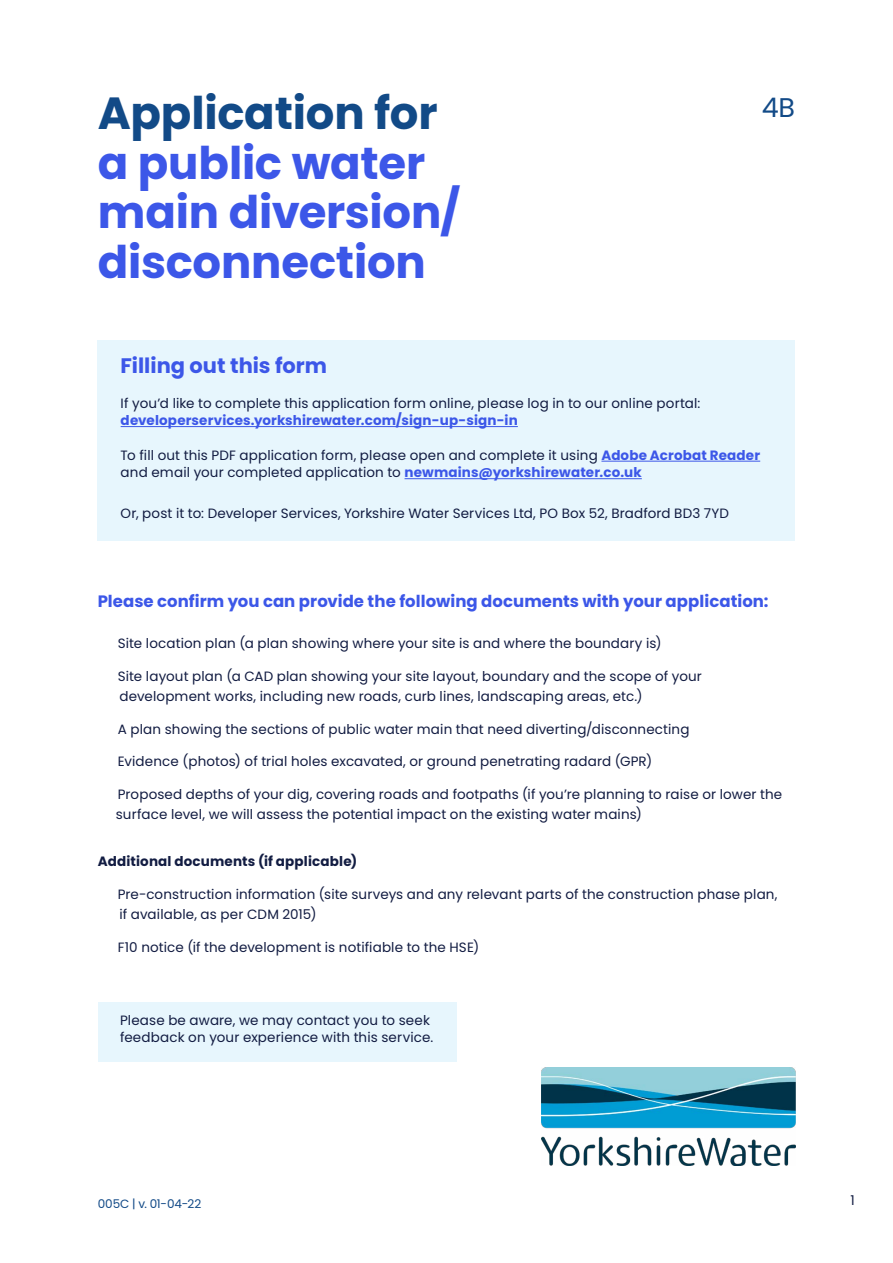
<style>
.page{position:relative;width:893px;height:1263px;background:#fff}
.page>*{position:absolute;margin:0;border:0;box-sizing:border-box;transform-origin:0 0}
.t1{font:700 45px/49.5px "Poppins";letter-spacing:-.005em;color:#3c57e8}
.t2{font:700 45px "Poppins";letter-spacing:-.005em;color:#124a87}
.t3{font:27px "Poppins";color:#124a87}
.t4{font:700 21px "Poppins";color:#3c57e8}
.t5{font:700 16.5px "Poppins";letter-spacing:.005em;color:#3c57e8}
.t6{font:13.5px/20.5px "Poppins";letter-spacing:.01em;color:#121c42}
.t7{font:700 13.5px "Poppins";letter-spacing:.01em;color:#3c57e8}
.t8{font:700 13.5px "Poppins";letter-spacing:.01em;color:#121c42}
.t9{font:12px "Poppins";letter-spacing:-.01em;color:#124a87}
.s1{font-weight:700;color:#3c57e8}
</style>
<div class="page">
<img style="left:542px;top:1067px;width:253px;height:98px">
<div style="left:98px;top:1002px;width:358px;height:59px;background:#e7f6fd"></div>
<div style="left:98px;top:340px;width:697px;height:201px;background:#e7f6fd"></div>
<hr style="left:121px;top:426px;width:397px;height:1px;background:#3c57e8">
<hr style="left:601px;top:461px;width:159px;height:1px;background:#3c57e8">
<hr style="left:405px;top:478px;width:237px;height:1px;background:#3c57e8">
<h1 class="t2" style="left:98px;top:88px;width:341px">Application for</h1>
<h1 class="t1" style="left:98px;top:139px;width:364px">a public water main diversion/ disconnection</h1>
<h2 class="t3" style="left:762px;top:92px;width:35px">4B</h2>
<h3 class="t4" style="left:121px;top:354px;width:208px">Filling out this form</h3>
<p class="t6" style="left:121px;top:393px;width:581px">If you’d like to complete this application form online, please log in to our online portal:</p>
<p class="t7" style="left:121px;top:413px;width:399px">developerservices.yorkshirewater.com/sign-up-sign-in</p>
<p class="t6" style="left:121px;top:446px;width:641px;line-height:17.5px">To fill out this PDF application form, please open and complete it using <span class="s1">Adobe Acrobat Reader </span>and email your completed application to <span class="s1">newmains@yorkshirewater.co.uk</span></p>
<p class="t6" style="left:121px;top:503px;width:610px">Or, post it to: Developer Services, Yorkshire Water Services Ltd, PO Box 52, Bradford BD3 7YD</p>
<p class="t5" style="left:98px;top:592px;width:672px">Please confirm you can provide the following documents with your application:</p>
<p class="t6" style="left:118px;top:633px;width:545px">Site location plan (a plan showing where your site is and where the boundary is)</p>
<p class="t6" style="left:118px;top:666px;width:586px">Site layout plan (a CAD plan showing your site layout, boundary and the scope of your development works, including new roads, curb lines, landscaping areas, etc.)</p>
<p class="t6" style="left:118px;top:719px;width:573px">A plan showing the sections of public water main that need diverting/disconnecting</p>
<p class="t6" style="left:118px;top:751px;width:536px">Evidence (photos) of trial holes excavated, or ground penetrating radard (GPR)</p>
<p class="t6" style="left:116px;top:784px;width:668px">Proposed depths of your dig, covering roads and footpaths (if you’re planning to raise or lower the surface level, we will assess the potential impact on the existing water mains)</p>
<p class="t8" style="left:98px;top:854px;width:261px">Additional documents (if applicable)</p>
<p class="t6" style="left:118px;top:884px;width:661px">Pre-construction information (site surveys and any relevant parts of the construction phase plan, if available, as per CDM 2015)</p>
<p class="t6" style="left:118px;top:937px;width:363px">F10 notice (if the development is notifiable to the HSE)</p>
<p class="t6" style="left:120px;top:1011px;width:315px;line-height:17.5px">Please be aware, we may contact you to seek feedback on your experience with this service.</p>
<p class="t9" style="left:98px;top:1197px;width:105px">005C | v. 01-04-22</p>
<p class="t6" style="left:850px;top:1190px;width:6px">1</p>
</div>
